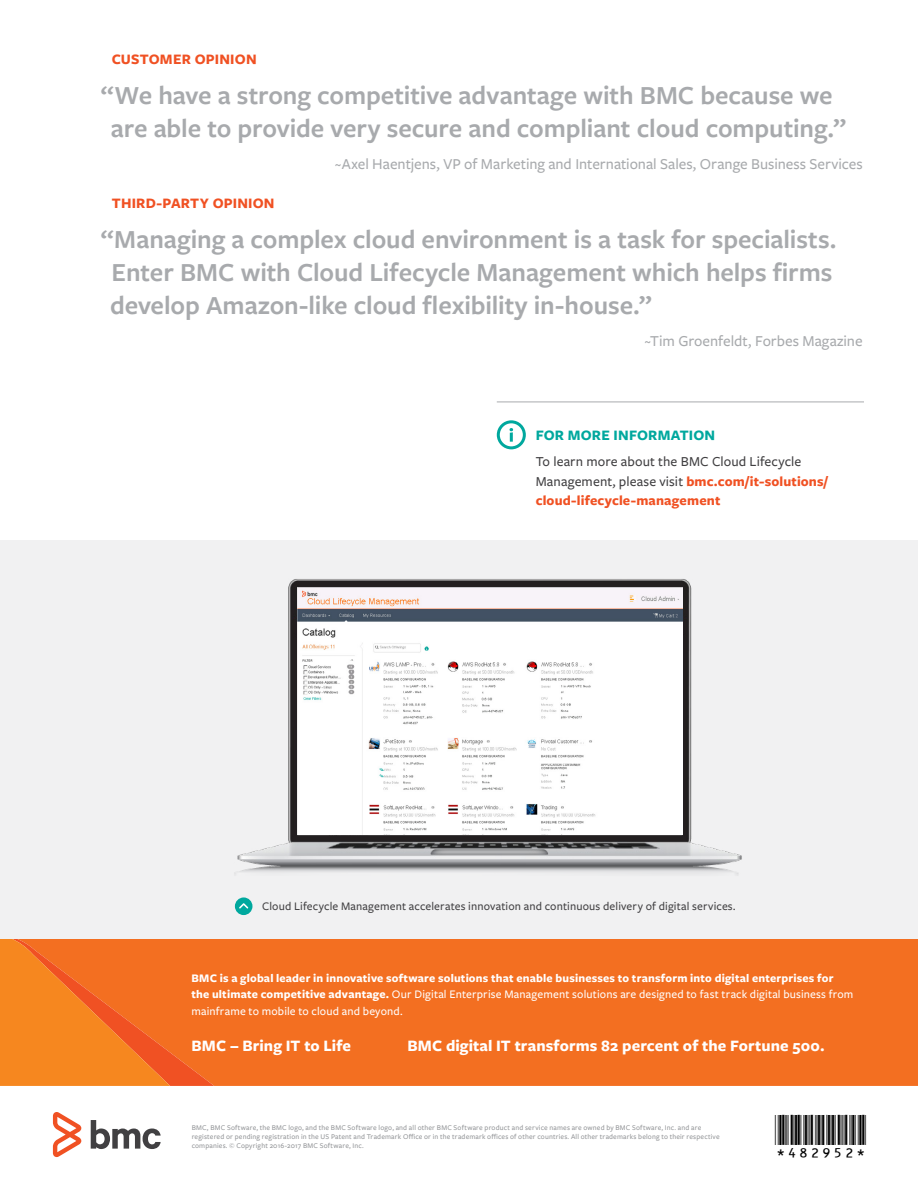
<style>
.page{position:relative;width:918px;height:1188px;background:#fff}
.page>*{position:absolute;margin:0;border:0;box-sizing:border-box;transform-origin:0 0}
.t1{font:30px "BC39 HI Tall HR";color:#000}
.t2{font:600 27px/33px "Freight Sans Pro";letter-spacing:-.005em;color:#a8aaad;text-align:center}
.t3{font:700 16.5px "Freight Sans Pro";letter-spacing:.005em;color:#fff}
.t4{font:500 15.75px "Freight Sans Pro";color:#a8aaad}
.t5{font:700 15px "Freight Sans Pro";letter-spacing:.01em;color:#f05123}
.t6{font:700 15px "Freight Sans Pro";letter-spacing:.01em;color:#00a89e}
.t7{font:500 14.25px/19.5px "Freight Sans Pro";letter-spacing:.01em;color:#414042}
.t8{font:700 12px/16.5px "Freight Sans Pro";letter-spacing:.015em;color:#fff}
.t9{font:500 12px/16.5px "Freight Sans Pro";letter-spacing:.015em;color:#fff}
.t10{font:500 12px "Freight Sans Pro";letter-spacing:.015em;color:#414042}
.t11{font:500 7.5px/9px "Freight Sans Pro";letter-spacing:.02em;color:#939598}
.s1{font-weight:700;color:#f05123}
.s2{font-weight:500}
</style>
<div class="page">
<svg style="left:91px;top:1120px;width:70px;height:29px"></svg>
<svg style="left:53px;top:1112px;width:28px;height:45px"></svg>
<div style="left:214px;top:939px;width:704px;height:147px;background:#f36f21"></div>
<svg style="left:0;top:939px;width:214px;height:147px;background:#f37620"></svg>
<div style="left:0;top:540px;width:918px;height:399px;background:#f1f1f2"></div>
<div style="left:497px;top:420px;width:29px;height:29px;border:3px solid #00a89e;border-radius:50%"></div>
<svg style="left:510px;top:428px;width:3px;height:14px"></svg>
<hr style="left:497px;top:402px;width:367px;height:1px;background:#a8aaad">
<div style="left:235px;top:897px;width:17px;height:18px;background:#00a89e;border-radius:50%"></div>
<svg style="left:239px;top:903px;width:10px;height:6px"></svg>
<img style="left:234px;top:579px;width:508px;height:296px">
<img style="left:297px;top:587px;width:385px;height:248px">
<h3 class="t5" style="left:112px;top:49px;width:147px">CUSTOMER OPINION</h3>
<h2 class="t2" style="left:101px;top:78px;width:747px">“We have a strong competitive advantage with BMC because we are able to provide very secure and compliant cloud computing.”</h2>
<h3 class="t4" style="left:334px;top:153px;width:530px">~Axel Haentjens, VP of Marketing and International Sales, Orange Business Services</h3>
<h3 class="t5" style="left:112px;top:193px;width:164px">THIRD-PARTY OPINION</h3>
<h2 class="t2" style="left:110px;top:222px;width:728px;text-align:left;text-indent:-9px">“Managing a complex cloud environment is a task for specialists.<br>Enter BMC with Cloud Lifecycle Management which helps firms develop Amazon-like cloud flexibility in-house.”</h2>
<h3 class="t4" style="left:644px;top:330px;width:220px">~Tim Groenfeldt, Forbes Magazine</h3>
<h3 class="t6" style="left:536px;top:425px;width:181px">FOR MORE INFORMATION</h3>
<h3 class="t7" style="left:536px;top:451px;width:294px">To learn more about the BMC Cloud Lifecycle<br>Management, please visit <span class="s1">bmc.com/it-solutions/ cloud-lifecycle-management</span></h3>
<h3 class="t10" style="left:262px;top:898px;width:475px">Cloud Lifecycle Management accelerates innovation and continuous delivery of digital services.</h3>
<p class="t8" style="left:191px;top:969px;width:663px">BMC is a global leader in innovative software solutions that enable businesses to transform into digital enterprises for the ultimate competitive advantage. <span class="s2">Our Digital Enterprise Management solutions are designed to fast track digital business from mainframe to mobile to cloud and beyond.</span></p>
<h3 class="t3" style="left:191px;top:1034px;width:161px">BMC – Bring IT to Life</h3>
<h3 class="t3" style="left:407px;top:1034px;width:419px">BMC digital IT transforms 82 percent of the Fortune 500.</h3>
<h3 class="t9" style="left:216px;top:971px;width:581px">advantage. We have worked with thousands of leading companies to create and deliver powerful IT management services. From mainframe to cloud to mobile, we pair high-speed digital innovation with robust IT industrialization—</h3>
<h3 class="t8" style="left:216px;top:1044px;width:123px">BMC – Bring IT to Life.</h3>
<p class="t11" style="left:192px;top:1123px;width:529px">BMC, BMC Software, the BMC logo, and the BMC Software logo, and all other BMC Software product and service names are owned by BMC Software, Inc. and are registered or pending registration in the US Patent and Trademark Office or in the trademark offices of other countries. All other trademarks belong to their respective companies. © Copyright 2016-2017 BMC Software, Inc.</p>
<h1 class="t1" style="left:775px;top:1107px;width:93px">*482952*</h1>
</div>
